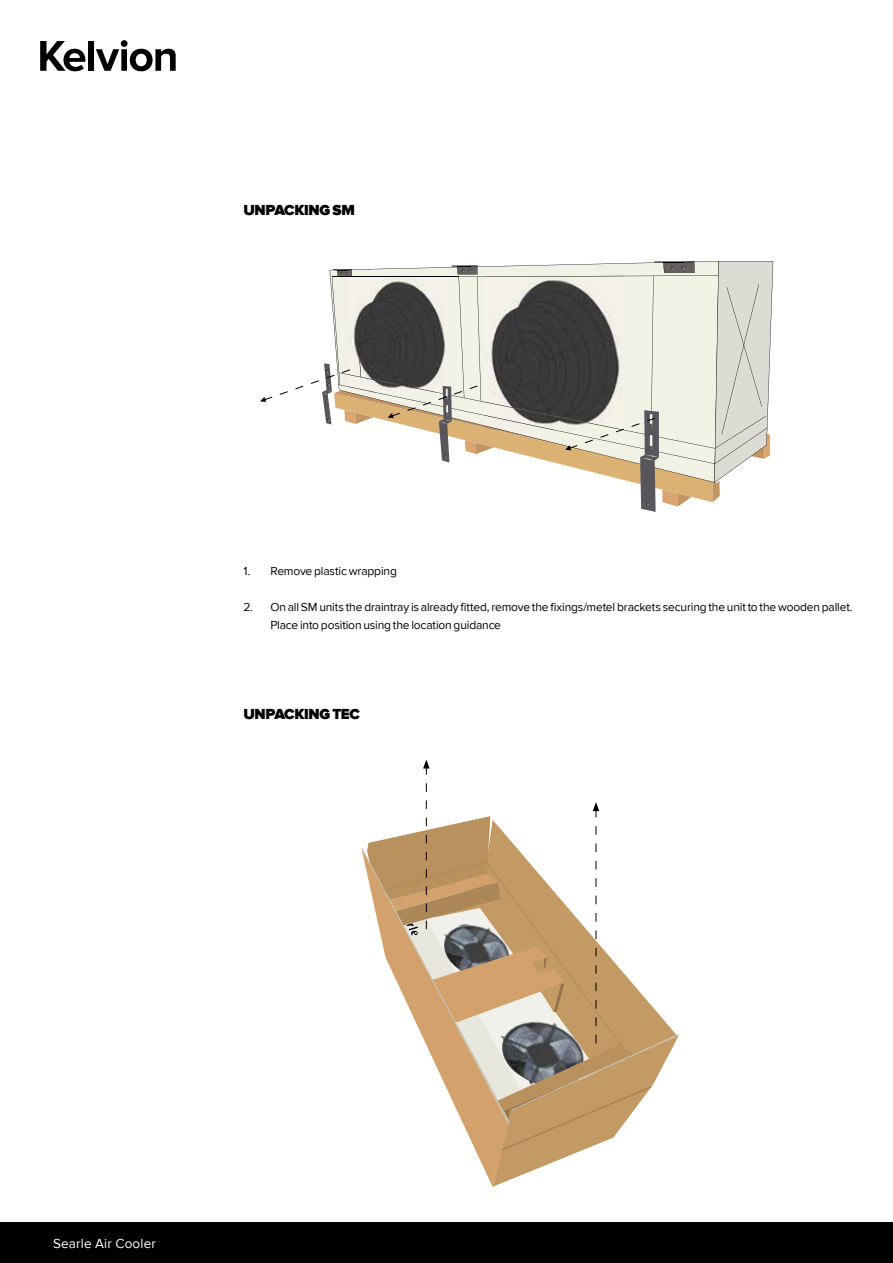
<style>
.page{position:relative;width:893px;height:1263px;background:#fff}
.page>*{position:absolute;margin:0;border:0;box-sizing:border-box;transform-origin:0 0}
.t1{font:900 15px "Proxima Nova";letter-spacing:-.025em;color:#000}
.t2{font:13.5px "Proxima Nova";letter-spacing:.015em;color:#fff}
.t3{font:12px/18px "Proxima Nova";letter-spacing:-.015em;color:#000}
</style>
<div class="page">
<div style="left:0;top:1222px;width:893px;height:41px;background:#000"></div>
<svg style="left:260px;top:261px;width:513px;height:251px"></svg>
<svg style="left:361px;top:759px;width:318px;height:428px"></svg>
<svg style="left:40px;top:41px;width:45px;height:30px"></svg>
<div style="left:88px;top:41px;width:6px;height:30px;background:#000"></div>
<svg style="left:96px;top:40px;width:80px;height:31px"></svg>
<p class="t1" style="left:243px;top:201px;width:101px">UNPACKING SM</p>
<p class="t3" style="left:243px;top:562px;width:155px">1. Remove plastic wrapping</p>
<p class="t3" style="left:270px;top:598px;width:584px;text-indent:-27px">2. On all SM units the draintray is already fitted, remove the fixings/metel brackets securing the unit to the wooden pallet.<br>Place into position using the location guidance</p>
<p class="t1" style="left:243px;top:705px;width:100px">UNPACKING TEC</p>
<p class="t2" style="left:53px;top:1236px;width:104px">Searle Air Cooler</p>
</div>
